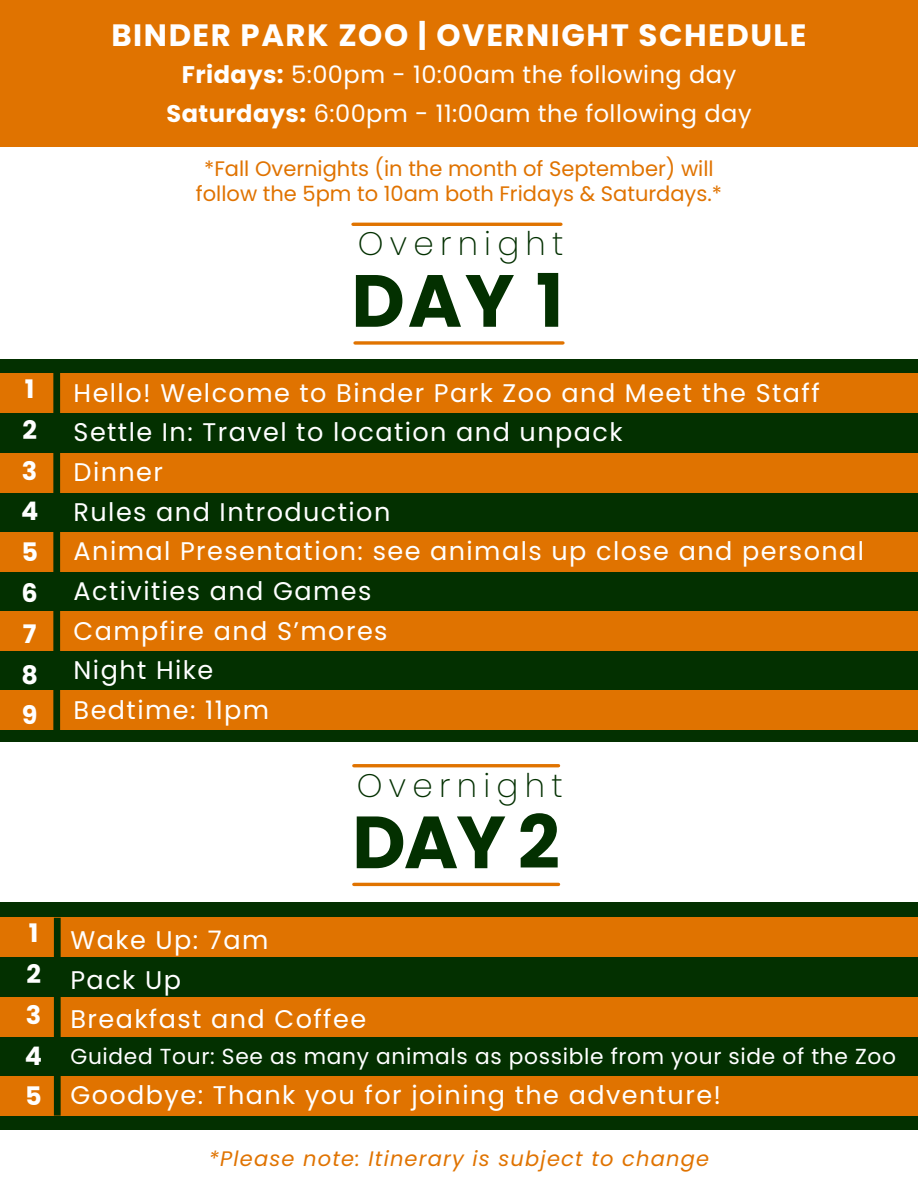
<style>
.page{position:relative;width:918px;height:1188px;background:#fff}
.page>*{position:absolute;margin:0;border:0;box-sizing:border-box;transform-origin:0 0}
.t1{font:700 73.65px "Poppins";letter-spacing:.005em;color:#033000}
.t2{font:200 32.7px "Poppins";letter-spacing:.19em;color:#033000}
.t3{font:700 30.9px "Poppins";letter-spacing:.05em;color:#fff}
.t4{font:25.5px/39.8px "Poppins";letter-spacing:.055em;color:#fff}
.t5{font:700 25.5px/40.8px "Poppins";color:#fff}
.t6{font:24px/38.2px "Poppins";letter-spacing:.02em;color:#fff;text-align:center}
.t7{font:21.75px "Poppins";letter-spacing:.03em;color:#fff}
.t8{font:21px/24.8px "Poppins";color:#e07300;text-align:center}
.t9{font:italic 21px "Poppins";letter-spacing:.055em;color:#e07300}
.s1{font-weight:700}
</style>
<div class="page">
<div style="left:0;top:359px;width:918px;height:383px;background:#033000"></div>
<div style="left:0;top:374px;width:918px;height:39px;background:#e07300"></div>
<div style="left:0;top:453px;width:918px;height:39px;background:#e07300"></div>
<div style="left:0;top:532px;width:918px;height:40px;background:#e07300"></div>
<div style="left:0;top:612px;width:918px;height:39px;background:#e07300"></div>
<div style="left:0;top:691px;width:918px;height:39px;background:#e07300"></div>
<div style="left:53px;top:369px;width:7px;height:373px;background:#033000"></div>
<svg style="left:355px;top:341px;width:208px;height:4px"></svg>
<hr style="left:353px;top:223px;width:208px;height:3px;background:#e07300">
<hr style="left:354px;top:764px;width:205px;height:3px;background:#e07300">
<hr style="left:354px;top:883px;width:205px;height:3px;background:#e07300">
<div style="left:0;top:903px;width:918px;height:227px;background:#033000"></div>
<div style="left:0;top:918px;width:918px;height:39px;background:#e07300"></div>
<div style="left:0;top:997px;width:918px;height:39px;background:#e07300"></div>
<div style="left:0;top:1076px;width:918px;height:40px;background:#e07300"></div>
<div style="left:54px;top:918px;width:7px;height:198px;background:#033000"></div>
<div style="left:0;top:0;width:918px;height:147px;background:#e07300"></div>
<h5 class="t5" style="left:21px;top:369px;width:19px">1<br>2<br>3<br>4<br>5<br>6<br>7<br>8<br>9</h5>
<p class="t5" style="left:25px;top:913px;width:19px">1<br>2<br>3<br>4<br>5</p>
<h4 class="t3" style="left:111px;top:14px;width:697px">BINDER PARK ZOO | OVERNIGHT SCHEDULE</h4>
<h1 class="t6" style="left:166px;top:56px;width:587px"><span class="s1">Fridays:</span> 5:00pm - 10:00am the following day<br><span class="s1">Saturdays:</span> 6:00pm - 11:00am the following day</h1>
<h3 class="t8" style="left:196px;top:157px;width:528px">*Fall Overnights (in the month of September) will follow the 5pm to 10am both Fridays &amp; Saturdays.*</h3>
<p class="t2" style="left:358px;top:221px;width:207px">Overnight</p>
<h3 class="t1" style="left:351px;top:249px;width:214px">DAY 1</h3>
<h2 class="t4" style="left:74px;top:373px;width:792px">Hello! Welcome to Binder Park Zoo and Meet the Staff<br>Settle In: Travel to location and unpack<br>Dinner<br>Rules and Introduction<br>Animal Presentation: see animals up close and personal<br>Activities and Games<br>Campfire and S’mores<br>Night Hike<br>Bedtime: 11pm</h2>
<h1 class="t2" style="left:357px;top:763px;width:207px">Overnight</h1>
<h4 class="t1" style="left:352px;top:791px;width:209px">DAY 2</h4>
<p class="t4" style="left:70px;top:920px;width:199px">Wake Up: 7am</p>
<p class="t4" style="left:70px;top:960px;width:112px">Pack Up</p>
<p class="t4" style="left:70px;top:999px;width:297px">Breakfast and Coffee</p>
<p class="t7" style="left:70px;top:1041px;width:827px">Guided Tour: See as many animals as possible from your side of the Zoo</p>
<p class="t4" style="left:70px;top:1076px;width:652px">Goodbye: Thank you for joining the adventure!</p>
<h5 class="t9" style="left:209px;top:1144px;width:502px">*Please note: Itinerary is subject to change</h5>
</div>
